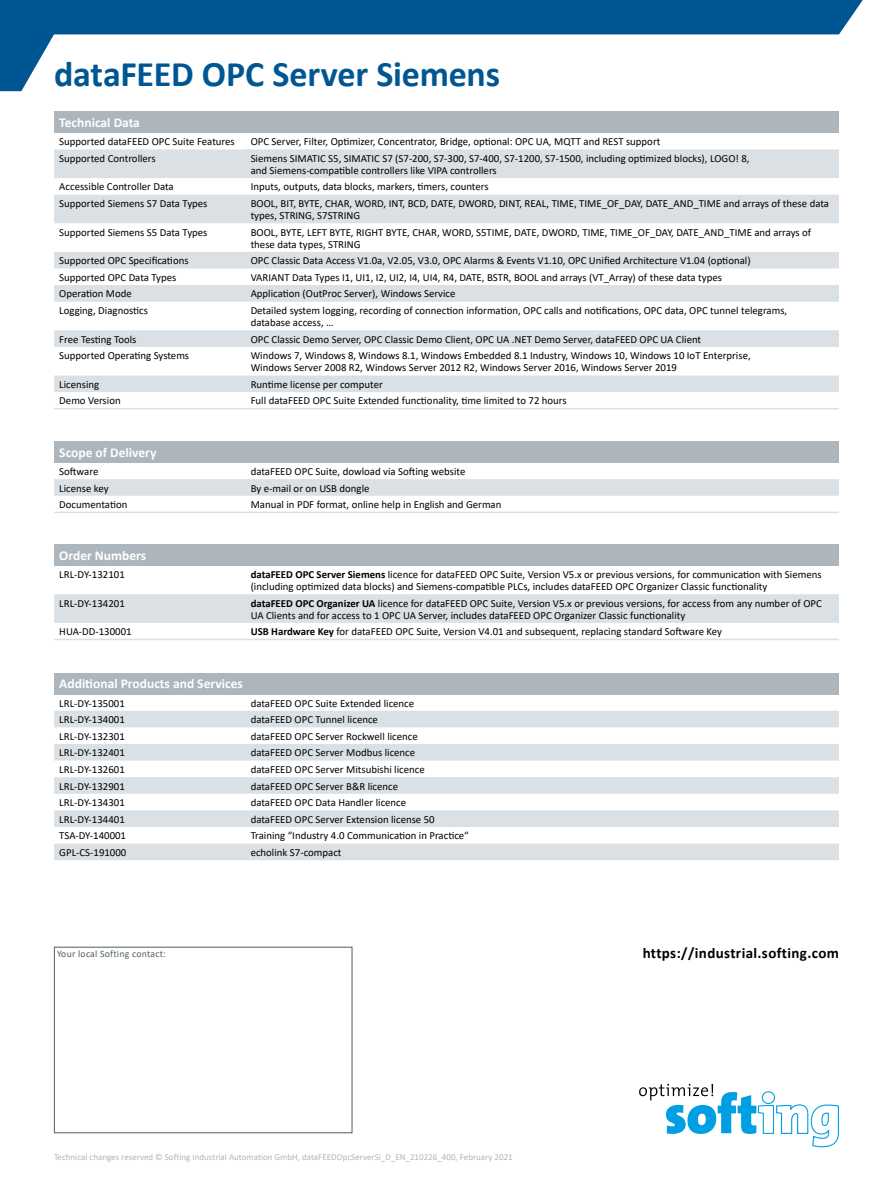
<style>
.page{position:relative;width:893px;height:1188px;background:#fff}
.page>*{position:absolute;margin:0;border:0;box-sizing:border-box;transform-origin:0 0}
.Headline__Produktnam{font:700 36px "Calibri";letter-spacing:-.005em;color:#005693}
.t1{font:700 15px "Calibri";letter-spacing:.025em;color:#000}
.Tabelle__Überschrift{font:700 13.5px "Calibri";color:#fff}
.Tabelle__Text_7_2_pt{font:10.8px/12px "Calibri";color:#000}
.t2{font:9.75px "Calibri";letter-spacing:.025em;color:#535d62}
.t3{font:9px "Calibri";color:#adb6bc}
.s1{font-weight:700}
</style>
<div class="page">
<svg style="left:0;top:0;width:863px;height:91px"></svg>
<div style="left:54px;top:947px;width:298px;height:186px;background:#fff;border:1px solid #535d62"></div>
<svg style="left:639px;top:1084px;width:200px;height:63px"></svg>
<div style="left:54px;top:112px;width:785px;height:21px;background:#adb6bc"></div>
<svg style="left:54px;top:149px;width:785px;height:243px"></svg>
<div style="left:245px;top:149px;width:6px;height:29px;background:#dae0e3"></div>
<hr style="left:54px;top:408px;width:191px;height:1px;background:#dae0e3">
<hr style="left:251px;top:408px;width:588px;height:1px;background:#dae0e3">
<div style="left:54px;top:544px;width:785px;height:22px;background:#adb6bc"></div>
<div style="left:54px;top:594px;width:785px;height:29px;background:#dae0e3"></div>
<hr style="left:54px;top:639px;width:191px;height:1px;background:#dae0e3">
<hr style="left:251px;top:639px;width:588px;height:1px;background:#dae0e3">
<div style="left:54px;top:441px;width:785px;height:22px;background:#adb6bc"></div>
<div style="left:54px;top:479px;width:785px;height:17px;background:#dae0e3"></div>
<hr style="left:54px;top:512px;width:191px;height:1px;background:#dae0e3">
<hr style="left:251px;top:512px;width:588px;height:1px;background:#dae0e3">
<div style="left:54px;top:673px;width:785px;height:21px;background:#adb6bc"></div>
<svg style="left:54px;top:711px;width:785px;height:149px;fill:#dae0e3"></svg>
<p class="Headline__Produktnam" style="left:54px;top:49px;width:448px">dataFEED OPC Server Siemens</p>
<p class="Tabelle__Überschrift" style="left:59px;top:113px;width:82px">Technical Data</p>
<p class="Tabelle__Text_7_2_pt" style="left:59px;top:135px;width:177px">Supported dataFEED OPC Suite Features</p>
<p class="Tabelle__Text_7_2_pt" style="left:251px;top:135px;width:411px">OPC Server, Filter, Optimizer, Concentrator, Bridge, optional: OPC UA, MQTT and REST support</p>
<p class="Tabelle__Text_7_2_pt" style="left:59px;top:152px;width:98px">Supported Controllers</p>
<p class="Tabelle__Text_7_2_pt" style="left:251px;top:152px;width:500px">Siemens SIMATIC S5, SIMATIC S7 (S7-200, S7-300, S7-400, S7-1200, S7-1500, including optimized blocks), LOGO! 8, and Siemens-compatible controllers like VIPA controllers</p>
<p class="Tabelle__Text_7_2_pt" style="left:59px;top:181px;width:116px">Accessible Controller Data</p>
<p class="Tabelle__Text_7_2_pt" style="left:251px;top:181px;width:239px">Inputs, outputs, data blocks, markers, timers, counters</p>
<p class="Tabelle__Text_7_2_pt" style="left:59px;top:198px;width:150px">Supported Siemens S7 Data Types</p>
<p class="Tabelle__Text_7_2_pt" style="left:251px;top:197px;width:580px">BOOL, BIT, BYTE, CHAR, WORD, INT, BCD, DATE, DWORD, DINT, REAL, TIME, TIME_OF_DAY, DATE_AND_TIME and arrays of these data types, STRING, S7STRING</p>
<p class="Tabelle__Text_7_2_pt" style="left:59px;top:226px;width:150px">Supported Siemens S5 Data Types</p>
<p class="Tabelle__Text_7_2_pt" style="left:251px;top:226px;width:562px">BOOL, BYTE, LEFT BYTE, RIGHT BYTE, CHAR, WORD, S5TIME, DATE, DWORD, TIME, TIME_OF_DAY, DATE_AND_TIME and arrays of these data types, STRING</p>
<p class="Tabelle__Text_7_2_pt" style="left:59px;top:254px;width:131px">Supported OPC Specifications</p>
<p class="Tabelle__Text_7_2_pt" style="left:251px;top:254px;width:501px">OPC Classic Data Access V1.0a, V2.05, V3.0, OPC Alarms &amp; Events V1.10, OPC Unified Architecture V1.04 (optional)</p>
<p class="Tabelle__Text_7_2_pt" style="left:59px;top:271px;width:119px">Supported OPC Data Types</p>
<p class="Tabelle__Text_7_2_pt" style="left:251px;top:271px;width:473px">VARIANT Data Types I1, UI1, I2, UI2, I4, UI4, R4, DATE, BSTR, BOOL and arrays (VT_Array) of these data types</p>
<p class="Tabelle__Text_7_2_pt" style="left:59px;top:288px;width:74px">Operation Mode</p>
<p class="Tabelle__Text_7_2_pt" style="left:251px;top:288px;width:206px">Application (OutProc Server), Windows Service</p>
<p class="Tabelle__Text_7_2_pt" style="left:59px;top:304px;width:90px">Logging, Diagnostics</p>
<p class="Tabelle__Text_7_2_pt" style="left:251px;top:304px;width:538px">Detailed system logging, recording of connection information, OPC calls and notifications, OPC data, OPC tunnel telegrams, database access, …</p>
<p class="Tabelle__Text_7_2_pt" style="left:59px;top:333px;width:79px">Free Testing Tools</p>
<p class="Tabelle__Text_7_2_pt" style="left:251px;top:333px;width:452px">OPC Classic Demo Server, OPC Classic Demo Client, OPC UA .NET Demo Server, dataFEED OPC UA Client</p>
<p class="Tabelle__Text_7_2_pt" style="left:59px;top:349px;width:131px">Supported Operating Systems</p>
<p class="Tabelle__Text_7_2_pt" style="left:251px;top:349px;width:502px">Windows 7, Windows 8, Windows 8.1, Windows Embedded 8.1 Industry, Windows 10, Windows 10 IoT Enterprise,<br>Windows Server 2008 R2, Windows Server 2012 R2, Windows Server 2016, Windows Server 2019</p>
<p class="Tabelle__Text_7_2_pt" style="left:59px;top:378px;width:42px">Licensing</p>
<p class="Tabelle__Text_7_2_pt" style="left:251px;top:378px;width:134px">Runtime license per computer</p>
<p class="Tabelle__Text_7_2_pt" style="left:59px;top:395px;width:63px">Demo Version</p>
<p class="Tabelle__Text_7_2_pt" style="left:251px;top:395px;width:318px">Full dataFEED OPC Suite Extended functionality, time limited to 72 hours</p>
<p class="Tabelle__Überschrift" style="left:59px;top:443px;width:99px">Scope of Delivery</p>
<p class="Tabelle__Text_7_2_pt" style="left:59px;top:465px;width:41px">Software</p>
<p class="Tabelle__Text_7_2_pt" style="left:251px;top:465px;width:216px">dataFEED OPC Suite, dowload via Softing website</p>
<p class="Tabelle__Text_7_2_pt" style="left:59px;top:482px;width:51px">License key</p>
<p class="Tabelle__Text_7_2_pt" style="left:251px;top:482px;width:120px">By e-mail or on USB dongle</p>
<p class="Tabelle__Text_7_2_pt" style="left:59px;top:498px;width:70px">Documentation</p>
<p class="Tabelle__Text_7_2_pt" style="left:251px;top:498px;width:252px">Manual in PDF format, online help in English and German</p>
<p class="Tabelle__Überschrift" style="left:59px;top:546px;width:88px">Order Numbers</p>
<p class="Tabelle__Text_7_2_pt" style="left:59px;top:569px;width:67px">LRL-DY-132101</p>
<p class="Tabelle__Text_7_2_pt" style="left:251px;top:568px;width:572px"><span class="s1">dataFEED OPC Server Siemens</span> licence for dataFEED OPC Suite, Version V5.x or previous versions, for communication with Siemens (including optimized data blocks) and Siemens-compatible PLCs, includes dataFEED OPC Organizer Classic functionality</p>
<p class="Tabelle__Text_7_2_pt" style="left:59px;top:597px;width:67px">LRL-DY-134201</p>
<p class="Tabelle__Text_7_2_pt" style="left:251px;top:597px;width:573px"><span class="s1">dataFEED OPC Organizer UA</span> licence for dataFEED OPC Suite, Version V5.x or previous versions, for access from any number of OPC<br>UA Clients and for access to 1 OPC UA Server, includes dataFEED OPC Organizer Classic functionality</p>
<p class="Tabelle__Text_7_2_pt" style="left:59px;top:625px;width:74px">HUA-DD-130001</p>
<p class="Tabelle__Text_7_2_pt" style="left:251px;top:625px;width:473px"><span class="s1">USB Hardware Key</span> for dataFEED OPC Suite, Version V4.01 and subsequent, replacing standard Software Key</p>
<p class="Tabelle__Überschrift" style="left:59px;top:674px;width:185px">Additional Products and Services</p>
<p class="Tabelle__Text_7_2_pt" style="left:59px;top:697px;width:67px">LRL-DY-135001</p>
<p class="Tabelle__Text_7_2_pt" style="left:251px;top:697px;width:165px">dataFEED OPC Suite Extended licence</p>
<p class="Tabelle__Text_7_2_pt" style="left:59px;top:713px;width:67px">LRL-DY-134001</p>
<p class="Tabelle__Text_7_2_pt" style="left:251px;top:713px;width:129px">dataFEED OPC Tunnel licence</p>
<p class="Tabelle__Text_7_2_pt" style="left:59px;top:730px;width:67px">LRL-DY-132301</p>
<p class="Tabelle__Text_7_2_pt" style="left:251px;top:730px;width:169px">dataFEED OPC Server Rockwell licence</p>
<p class="Tabelle__Text_7_2_pt" style="left:59px;top:746px;width:67px">LRL-DY-132401</p>
<p class="Tabelle__Text_7_2_pt" style="left:251px;top:746px;width:166px">dataFEED OPC Server Modbus licence</p>
<p class="Tabelle__Text_7_2_pt" style="left:59px;top:763px;width:67px">LRL-DY-132601</p>
<p class="Tabelle__Text_7_2_pt" style="left:251px;top:763px;width:176px">dataFEED OPC Server Mitsubishi licence</p>
<p class="Tabelle__Text_7_2_pt" style="left:59px;top:780px;width:67px">LRL-DY-132901</p>
<p class="Tabelle__Text_7_2_pt" style="left:251px;top:780px;width:149px">dataFEED OPC Server B&amp;R licence</p>
<p class="Tabelle__Text_7_2_pt" style="left:59px;top:796px;width:67px">LRL-DY-134301</p>
<p class="Tabelle__Text_7_2_pt" style="left:251px;top:796px;width:157px">dataFEED OPC Data Handler licence</p>
<p class="Tabelle__Text_7_2_pt" style="left:59px;top:813px;width:67px">LRL-DY-134401</p>
<p class="Tabelle__Text_7_2_pt" style="left:251px;top:813px;width:186px">dataFEED OPC Server Extension license 50</p>
<p class="Tabelle__Text_7_2_pt" style="left:59px;top:829px;width:68px">TSA-DY-140001</p>
<p class="Tabelle__Text_7_2_pt" style="left:251px;top:829px;width:220px">Training “Industry 4.0 Communication in Practice“</p>
<p class="Tabelle__Text_7_2_pt" style="left:59px;top:846px;width:69px">GPL-CS-191000</p>
<p class="Tabelle__Text_7_2_pt" style="left:251px;top:846px;width:92px">echolink S7-compact</p>
<p class="t2" style="left:57px;top:947px;width:110px">Your local Softing contact:</p>
<p class="t3" style="left:54px;top:1151px;width:460px">Technical changes reserved © Softing Industrial Automation GmbH, dataFEEDOpcServerSi_D_EN_210226_400, February 2021</p>
<p class="t1" style="left:643px;top:942px;width:198px">https://industrial.softing.com</p>
</div>
